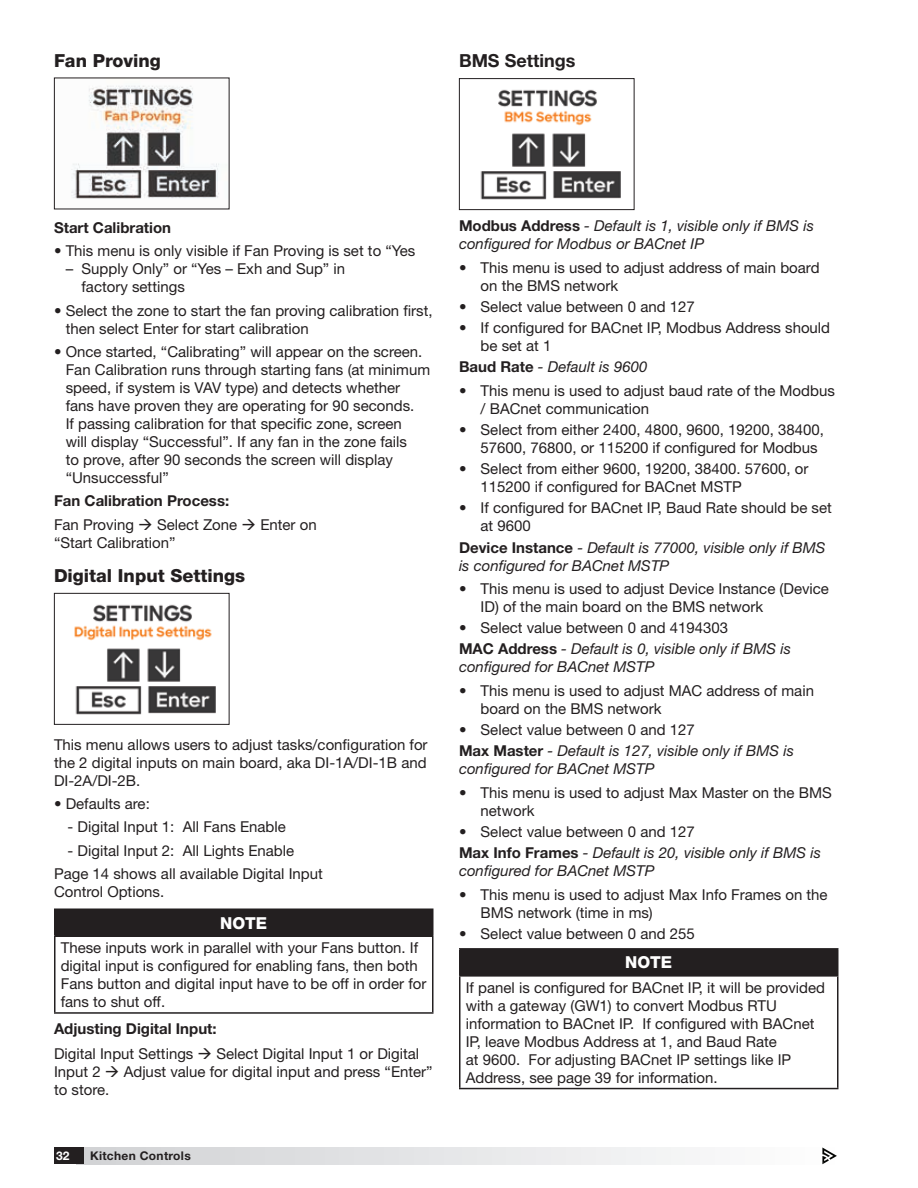
<style>
.page{position:relative;width:918px;height:1188px;background:#fff}
.page>*{position:absolute;margin:0;border:0;box-sizing:border-box;transform-origin:0 0}
.t1{font:800 18px "Helvetica Neue LT Std";color:#231f20}
.t2{font:700 18px "Helvetica Neue LT Std";color:#231f20}
.t3{font:800 16.5px "Helvetica Neue LT Std";color:#fff}
.t4{font:15px/18px "Helvetica Neue LT Std";color:#231f20}
.t5{font:italic 15px/18px "Helvetica Neue LT Std";color:#231f20}
.t6{font:700 15px "Helvetica Neue LT Std";color:#231f20}
.t7{font:700 12px "Helvetica Neue LT Std";letter-spacing:.025em;color:#231f20}
.t8{font:700 12px "Helvetica Neue LT Std";color:#fff}
.s1{font-weight:700}
.s2{font-weight:700;font-style:normal}
.s3{font-style:italic}
.s4{font-style:normal}
</style>
<div class="page">
<div style="left:77px;top:1148px;width:760px;height:16px;background:linear-gradient(to right,#d0d1d4,#fefefe)"></div>
<div style="left:54px;top:1148px;width:30px;height:16px;background:#231f20"></div>
<svg style="left:822px;top:1148px;width:15px;height:16px"></svg>
<img style="left:71px;top:85px;width:148px;height:114px">
<img style="left:74px;top:604px;width:142px;height:111px">
<div style="left:54px;top:593px;width:176px;height:132px;border:1px solid #231f20"></div>
<div style="left:55px;top:909px;width:378px;height:27px;background:#231f20"></div>
<hr style="left:54px;top:909px;width:380px;height:1px;background:#231f20">
<hr style="left:54px;top:910px;width:2px;height:26px;background:#231f20">
<hr style="left:432px;top:910px;width:2px;height:26px;background:#231f20">
<hr style="left:54px;top:936px;width:380px;height:1px;background:#231f20">
<hr style="left:54px;top:937px;width:2px;height:75px;background:#231f20">
<hr style="left:432px;top:937px;width:2px;height:75px;background:#231f20">
<hr style="left:54px;top:1012px;width:380px;height:2px;background:#231f20">
<img style="left:480px;top:89px;width:141px;height:111px">
<div style="left:459px;top:78px;width:175px;height:132px;border:1px solid #231f20"></div>
<div style="left:460px;top:949px;width:378px;height:27px;background:#231f20"></div>
<hr style="left:459px;top:948px;width:379px;height:2px;background:#231f20">
<svg style="left:459px;top:950px;width:1px;height:25px"></svg>
<hr style="left:459px;top:975px;width:379px;height:2px;background:#231f20">
<hr style="left:459px;top:977px;width:1px;height:111px;background:#231f20">
<hr style="left:837px;top:977px;width:1px;height:111px;background:#231f20">
<hr style="left:459px;top:1088px;width:379px;height:1px;background:#231f20">
<p class="t1" style="left:54px;top:50px;width:108px">Fan Proving</p>
<p class="t2" style="left:459px;top:49px;width:118px">BMS Settings</p>
<p class="t6" style="left:54px;top:218px;width:119px">Start Calibration</p>
<p class="t4" style="left:54px;top:242px;width:363px">• This menu is only visible if Fan Proving is set to “Yes</p>
<p class="t4" style="left:82px;top:260px;width:265px;text-indent:-16px">– Supply Only” or “Yes – Exh and Sup” in factory settings</p>
<p class="t4" style="left:66px;top:301px;width:368px;text-indent:-12px">• Select the zone to start the fan proving calibration first, then select Enter for start calibration</p>
<p class="t4" style="left:66px;top:342px;width:366px;text-indent:-12px">• Once started, “Calibrating” will appear on the screen.<br>Fan Calibration runs through starting fans (at minimum speed, if system is VAV type) and detects whether fans have proven they are operating for 90 seconds.<br>If passing calibration for that specific zone, screen<br>will display “Successful”. If any fan in the zone fails<br>to prove, after 90 seconds the screen will display “Unsuccessful”</p>
<p class="t4" style="left:54px;top:489px;width:264px;line-height:23.4px"><span class="s1">Fan Calibration Process:<br></span>Fan Proving → Select Zone → Enter on</p>
<p class="t4" style="left:54px;top:533px;width:123px">“Start Calibration”</p>
<p class="t1" style="left:54px;top:565px;width:193px">Digital Input Settings</p>
<p class="t4" style="left:54px;top:735px;width:375px;text-align:justify">This menu allows users to adjust tasks/configuration for the 2 digital inputs on main board, aka DI-1A/DI-1B and DI-2A/DI-2B.</p>
<p class="t4" style="left:54px;top:794px;width:97px">• Defaults are:</p>
<p class="t4" style="left:68px;top:818px;width:220px">- Digital Input 1: All Fans Enable</p>
<p class="t4" style="left:54px;top:838px;width:270px;line-height:23.4px;text-indent:14px">- Digital Input 2: All Lights Enable<br>Page 14 shows all available Digital Input</p>
<p class="t4" style="left:54px;top:883px;width:112px">Control Options.</p>
<p class="t3" style="left:220px;top:913px;width:49px">NOTE</p>
<p class="t4" style="left:61px;top:938px;width:367px">These inputs work in parallel with your Fans button. If digital input is configured for enabling fans, then both Fans button and digital input have to be off in order for fans to shut off.</p>
<p class="t4" style="left:54px;top:1016px;width:367px;line-height:24.8px"><span class="s1">Adjusting Digital Input:<br></span>Digital Input Settings → Select Digital Input 1 or Digital</p>
<p class="t4" style="left:54px;top:1063px;width:380px">Input 2 → Adjust value for digital input and press “Enter” to store.</p>
<p class="t8" style="left:56px;top:1148px;width:15px">32</p>
<p class="t7" style="left:90px;top:1148px;width:102px">Kitchen Controls</p>
<p class="t5" style="left:459px;top:217px;width:356px"><span class="s2">Modbus Address</span> - Default is 1, visible only if BMS is configured for Modbus or BACnet IP</p>
<p class="t4" style="left:481px;top:258px;width:341px;text-indent:-22px">• This menu is used to adjust address of main board on the BMS network</p>
<p class="t4" style="left:459px;top:297px;width:237px">• Select value between 0 and 127</p>
<p class="t4" style="left:481px;top:318px;width:351px;text-indent:-22px">• If configured for BACnet IP, Modbus Address should be set at 1</p>
<p class="t5" style="left:459px;top:358px;width:190px"><span class="s2">Baud Rate</span> - Default is 9600</p>
<p class="t4" style="left:481px;top:381px;width:356px;text-indent:-22px">• This menu is used to adjust baud rate of the Modbus / BACnet communication</p>
<p class="t4" style="left:481px;top:420px;width:345px;text-indent:-22px">• Select from either 2400, 4800, 9600, 19200, 38400,<br>57600, 76800, or 115200 if configured for Modbus</p>
<p class="t4" style="left:481px;top:460px;width:329px;text-indent:-22px">• Select from either 9600, 19200, 38400. 57600, or<br>115200 if configured for BACnet MSTP</p>
<p class="t4" style="left:481px;top:499px;width:353px;text-indent:-22px">• If configured for BACnet IP, Baud Rate should be set at 9600</p>
<p class="t5" style="left:459px;top:538px;width:368px"><span class="s2">Device Instance</span> - Default is 77000, visible only if BMS is configured for BACnet MSTP</p>
<p class="t4" style="left:481px;top:579px;width:350px;text-indent:-22px">• This menu is used to adjust Device Instance (Device<br>ID) of the main board on the BMS network</p>
<p class="t4" style="left:459px;top:617px;width:333px;line-height:21.3px">• Select value between 0 and 4194303<br><span class="s1">MAC Address</span> <span class="s3">- Default is 0, visible only if BMS is</span></p>
<p class="t5" style="left:459px;top:658px;width:197px">configured for BACnet MSTP</p>
<p class="t4" style="left:481px;top:681px;width:335px;text-indent:-22px">• This menu is used to adjust MAC address of main board on the BMS network</p>
<p class="t5" style="left:459px;top:719px;width:336px;line-height:21.3px"><span class="s4">• Select value between 0 and 127<br></span><span class="s2">Max Master</span> - Default is 127, visible only if BMS is</p>
<p class="t5" style="left:459px;top:760px;width:197px">configured for BACnet MSTP</p>
<p class="t4" style="left:481px;top:783px;width:353px;text-indent:-22px">• This menu is used to adjust Max Master on the BMS network</p>
<p class="t5" style="left:459px;top:821px;width:363px;line-height:21.3px"><span class="s4">• Select value between 0 and 127<br></span><span class="s2">Max Info Frames</span> - Default is 20, visible only if BMS is</p>
<p class="t5" style="left:459px;top:862px;width:197px">configured for BACnet MSTP</p>
<p class="t4" style="left:481px;top:885px;width:349px;text-indent:-22px">• This menu is used to adjust Max Info Frames on the<br>BMS network (time in ms)</p>
<p class="t4" style="left:459px;top:924px;width:237px">• Select value between 0 and 255</p>
<p class="t3" style="left:625px;top:953px;width:49px">NOTE</p>
<p class="t4" style="left:466px;top:978px;width:361px">If panel is configured for BACnet IP, it will be provided with a gateway (GW1) to convert Modbus RTU information to BACnet IP. If configured with BACnet IP, leave Modbus Address at 1, and Baud Rate<br>at 9600. For adjusting BACnet IP settings like IP Address, see page 39 for information.</p>
</div>
